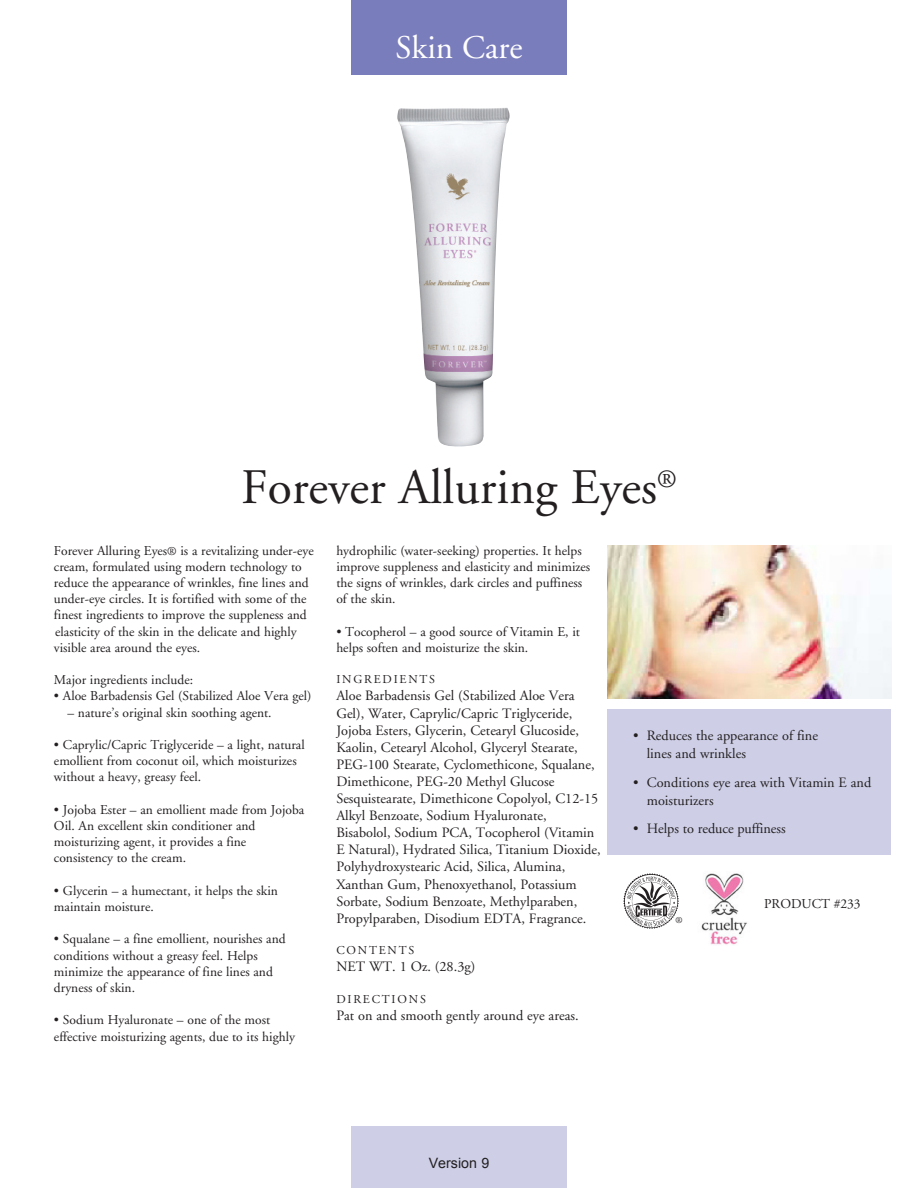
<style>
.page{position:relative;width:918px;height:1188px;background:#fff}
.page>*{position:absolute;margin:0;border:0;box-sizing:border-box;transform-origin:0 0}
.t1{font:49.5px "Adobe Garamond";color:#231f20}
.t2{font:33px "Adobe Garamond";color:#fff}
.Key_Points{font:14.25px/17.1px "Adobe Garamond";color:#231f20}
.t3{font:14.25px "Arial";color:#231f20}
.List{font:13.5px/16.2px "Adobe Garamond";color:#231f20}
.t4{font:12px "Adobe Garamond";letter-spacing:.15em;color:#231f20}
.t5{font:9px "Adobe Garamond";color:#231f20}
.s1{font-size:12px}
</style>
<div class="page">
<img style="left:397px;top:108px;width:113px;height:338px">
<img style="left:608px;top:546px;width:283px;height:152px">
<div style="left:608px;top:709px;width:283px;height:145px;background:#cecfe7"></div>
<div style="left:351px;top:0;width:216px;height:74px;background:#7a7dbc"></div>
<div style="left:351px;top:1126px;width:216px;height:62px;background:#cecfe7"></div>
<img style="left:701px;top:873px;width:46px;height:72px">
<img style="left:623px;top:873px;width:56px;height:55px">
<p class="t2" style="left:395px;top:30px;width:129px">Skin Care</p>
<p class="t1" style="left:241px;top:461px;width:437px">Forever Alluring Eyes<sup>®</sup></p>
<p class="List" style="left:54px;top:543px;width:261px">Forever Alluring Eyes<span class="s1">®</span> is a revitalizing under-eye</p>
<p class="List" style="left:54px;top:559px;width:249px">cream, formulated using modern technology to</p>
<p class="List" style="left:54px;top:575px;width:256px">reduce the appearance of wrinkles, fine lines and</p>
<p class="List" style="left:54px;top:591px;width:254px">under-eye circles. It is fortified with some of the</p>
<p class="List" style="left:54px;top:607px;width:254px">finest ingredients to improve the suppleness and</p>
<p class="List" style="left:54px;top:624px;width:244px">elasticity of the skin in the delicate and highly visible area around the eyes.</p>
<p class="List" style="left:54px;top:672px;width:141px">Major ingredients include:</p>
<p class="List" style="left:54px;top:688px;width:259px">• Aloe Barbadensis Gel (Stabilized Aloe Vera gel)</p>
<p class="List" style="left:67px;top:705px;width:206px">– nature’s original skin soothing agent.</p>
<p class="List" style="left:54px;top:737px;width:252px">• Caprylic/Capric Triglyceride – a light, natural</p>
<p class="List" style="left:54px;top:753px;width:244px">emollient from coconut oil, which moisturizes</p>
<p class="List" style="left:54px;top:769px;width:149px">without a heavy, greasy feel.</p>
<p class="List" style="left:54px;top:802px;width:252px">• Jojoba Ester – an emollient made from Jojoba</p>
<p class="List" style="left:54px;top:818px;width:203px">Oil. An excellent skin conditioner and</p>
<p class="List" style="left:54px;top:834px;width:194px">moisturizing agent, it provides a fine</p>
<p class="List" style="left:54px;top:850px;width:134px">consistency to the cream.</p>
<p class="List" style="left:54px;top:883px;width:226px">• Glycerin – a humectant, it helps the skin</p>
<p class="List" style="left:54px;top:899px;width:101px">maintain moisture.</p>
<p class="List" style="left:54px;top:931px;width:233px">• Squalane – a fine emollient, nourishes and</p>
<p class="List" style="left:54px;top:948px;width:205px">conditions without a greasy feel. Helps</p>
<p class="List" style="left:54px;top:964px;width:220px">minimize the appearance of fine lines and</p>
<p class="List" style="left:54px;top:980px;width:83px">dryness of skin.</p>
<p class="List" style="left:54px;top:1012px;width:218px">• Sodium Hyaluronate – one of the most</p>
<p class="List" style="left:54px;top:1029px;width:242px">effective moisturizing agents, due to its highly</p>
<p class="List" style="left:336px;top:543px;width:247px">hydrophilic (water-seeking) properties. It helps</p>
<p class="List" style="left:336px;top:559px;width:255px">improve suppleness and elasticity and minimizes</p>
<p class="List" style="left:336px;top:575px;width:247px">the signs of wrinkles, dark circles and puffiness</p>
<p class="List" style="left:336px;top:591px;width:61px">of the skin.</p>
<p class="List" style="left:336px;top:624px;width:245px">• Tocopherol – a good source of Vitamin E, it</p>
<p class="List" style="left:336px;top:640px;width:193px">helps soften and moisturize the skin.</p>
<p class="t4" style="left:336px;top:673px;width:100px">INGREDIENTS</p>
<p class="Key_Points" style="left:336px;top:688px;width:260px">Aloe Barbadensis Gel (Stabilized Aloe Vera Gel), Water, Caprylic/Capric Triglyceride, Jojoba Esters, Glycerin, Cetearyl Glucoside, Kaolin, Cetearyl Alcohol, Glyceryl Stearate, PEG-100 Stearate, Cyclomethicone, Squalane,</p>
<p class="Key_Points" style="left:336px;top:773px;width:220px">Dimethicone, PEG-20 Methyl Glucose</p>
<p class="Key_Points" style="left:336px;top:790px;width:263px">Sesquistearate, Dimethicone Copolyol, C12-15</p>
<p class="Key_Points" style="left:336px;top:807px;width:212px">Alkyl Benzoate, Sodium Hyaluronate,</p>
<p class="Key_Points" style="left:336px;top:825px;width:260px">Bisabolol, Sodium PCA, Tocopherol (Vitamin</p>
<p class="Key_Points" style="left:336px;top:842px;width:266px">E Natural), Hydrated Silica, Titanium Dioxide,<br>Polyhydroxystearic Acid, Silica, Alumina,</p>
<p class="Key_Points" style="left:336px;top:876px;width:242px">Xanthan Gum, Phenoxyethanol, Potassium</p>
<p class="Key_Points" style="left:336px;top:893px;width:242px">Sorbate, Sodium Benzoate, Methylparaben,</p>
<p class="Key_Points" style="left:336px;top:910px;width:251px">Propylparaben, Disodium EDTA, Fragrance.</p>
<p class="t4" style="left:336px;top:944px;width:79px">CONTENTS</p>
<p class="Key_Points" style="left:336px;top:959px;width:141px">NET WT. 1 Oz. (28.3g)</p>
<p class="t4" style="left:336px;top:993px;width:91px">DIRECTIONS</p>
<p class="Key_Points" style="left:336px;top:1007px;width:244px">Pat on and smooth gently around eye areas.</p>
<p class="Key_Points" style="left:647px;top:727px;width:173px;line-height:18px;text-indent:-14px">• Reduces the appearance of fine lines and wrinkles</p>
<p class="Key_Points" style="left:647px;top:773px;width:226px;line-height:18px;text-indent:-14px">• Conditions eye area with Vitamin E and moisturizers</p>
<p class="Key_Points" style="left:633px;top:821px;width:154px">• Helps to reduce puffiness</p>
<p class="List" style="left:764px;top:896px;width:98px">PRODUCT #233</p>
<p class="t5" style="left:675px;top:915px;width:9px">®</p>
<p class="t3" style="left:429px;top:1154px;width:62px">Version 9</p>
</div>
